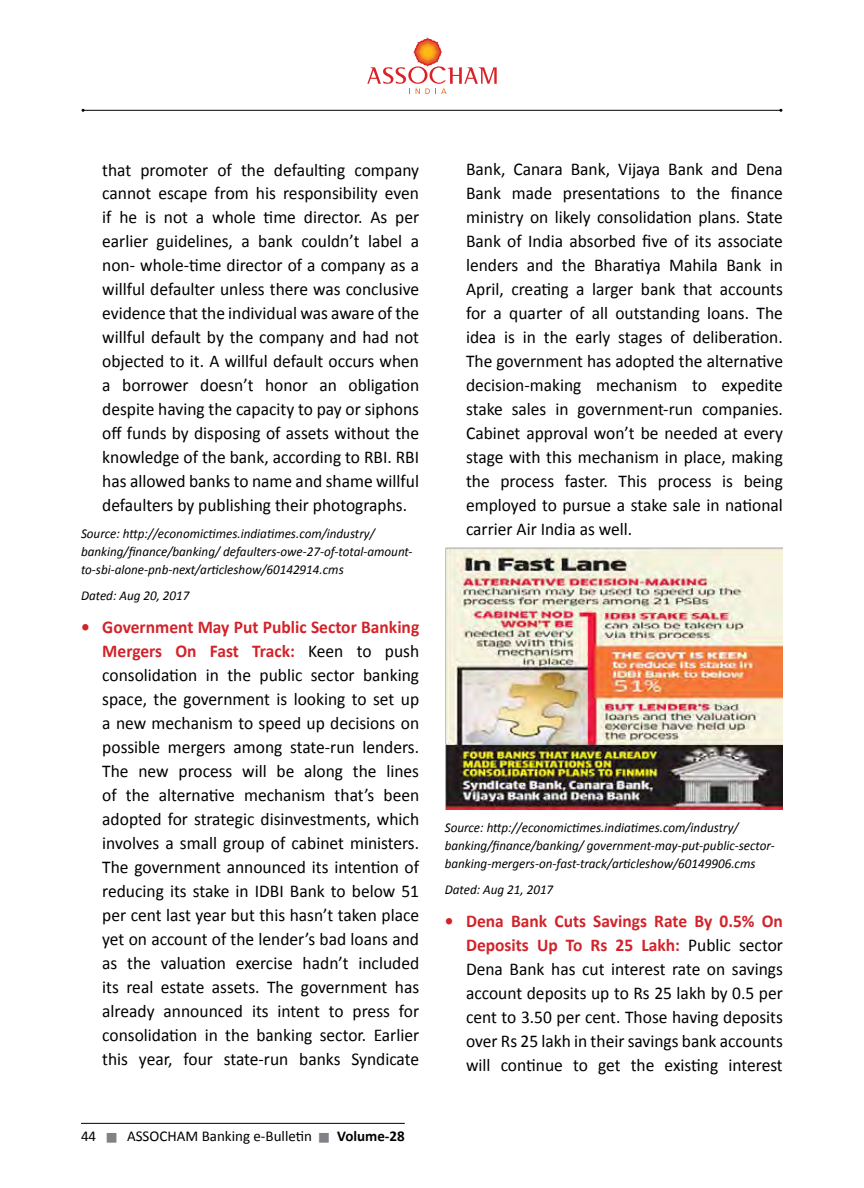
<style>
.page{position:relative;width:864px;height:1188px;background:#fff}
.page>*{position:absolute;margin:0;border:0;box-sizing:border-box;transform-origin:0 0}
.t1{font:18px/24px "Calibri";color:#000;text-align:justify}
.t2{font:15px "Calibri";color:#000}
.t3{font:italic 13.5px/18px "Calibri";color:#000}
.s1{font-weight:700;color:#d2232a}
.s2{color:#808285}
.s3{font-weight:700}
</style>
<div class="page">
<hr style="left:81px;top:1123px;width:324px;height:1px;background:#000">
<svg style="left:367px;top:38px;width:130px;height:56px"></svg>
<hr style="left:83px;top:110px;width:698px;height:1px;background:#000">
<img style="left:446px;top:548px;width:337px;height:262px">
<p class="t1" style="left:102px;top:158px;width:318px">that promoter of the defaulting company cannot escape from his responsibility even if he is not a whole time director. As per earlier guidelines, a bank couldn’t label a non- whole-time director of a company as a willful defaulter unless there was conclusive evidence that the individual was aware of the willful default by the company and had not objected to it. A willful default occurs when a borrower doesn’t honor an obligation despite having the capacity to pay or siphons off funds by disposing of assets without the knowledge of the bank, according to RBI. RBI has allowed banks to name and shame willful defaulters by publishing their photographs.</p>
<p class="t3" style="left:81px;top:524px;width:333px">Source: http://economictimes.indiatimes.com/industry/ banking/finance/banking/ defaulters-owe-27-of-total-amount&shy;to-sbi-alone-pnb-next/articleshow/60142914.cms</p>
<p class="t3" style="left:81px;top:587px;width:110px">Dated: Aug 20, 2017</p>
<p class="t1" style="left:102px;top:615px;width:318px;text-indent:-21px"><span class="s1">• Government May Put Public Sector Banking Mergers On Fast Track:</span> Keen to push consolidation in the public sector banking space, the government is looking to set up a new mechanism to speed up decisions on possible mergers among state-run lenders.<br>The new process will be along the lines of the alternative mechanism that’s been adopted for strategic disinvestments, which involves a small group of cabinet ministers.<br>The government announced its intention of reducing its stake in IDBI Bank to below 51 per cent last year but this hasn’t taken place yet on account of the lender’s bad loans and as the valuation exercise hadn’t included its real estate assets. The government has already announced its intent to press for consolidation in the banking sector. Earlier this year, four state-run banks Syndicate</p>
<p class="t2" style="left:81px;top:1126px;width:325px">44 <span class="s2">■</span> ASSOCHAM Banking e-Bulletin <span class="s2">■</span> <span class="s3">Volume-28</span></p>
<p class="t1" style="left:466px;top:157px;width:318px">Bank, Canara Bank, Vijaya Bank and Dena Bank made presentations to the finance ministry on likely consolidation plans. State Bank of India absorbed five of its associate lenders and the Bharatiya Mahila Bank in April, creating a larger bank that accounts for a quarter of all outstanding loans. The idea is in the early stages of deliberation.<br>The government has adopted the alternative decision-making mechanism to expedite stake sales in government-run companies.<br>Cabinet approval won’t be needed at every stage with this mechanism in place, making the process faster. This process is being employed to pursue a stake sale in national carrier Air India as well.</p>
<p class="t3" style="left:445px;top:818px;width:332px">Source: http://economictimes.indiatimes.com/industry/ banking/finance/banking/ government-may-put-public-sector&shy;banking-mergers-on-fast-track/articleshow/60149906.cms</p>
<p class="t3" style="left:445px;top:881px;width:110px">Dated: Aug 21, 2017</p>
<p class="t1" style="left:466px;top:909px;width:318px;text-indent:-21px"><span class="s1">• Dena Bank Cuts Savings Rate By 0.5% On Deposits Up To Rs 25 Lakh:</span> Public sector Dena Bank has cut interest rate on savings account deposits up to Rs 25 lakh by 0.5 per cent to 3.50 per cent. Those having deposits over Rs 25 lakh in their savings bank accounts will continue to get the existing interest</p>
</div>
